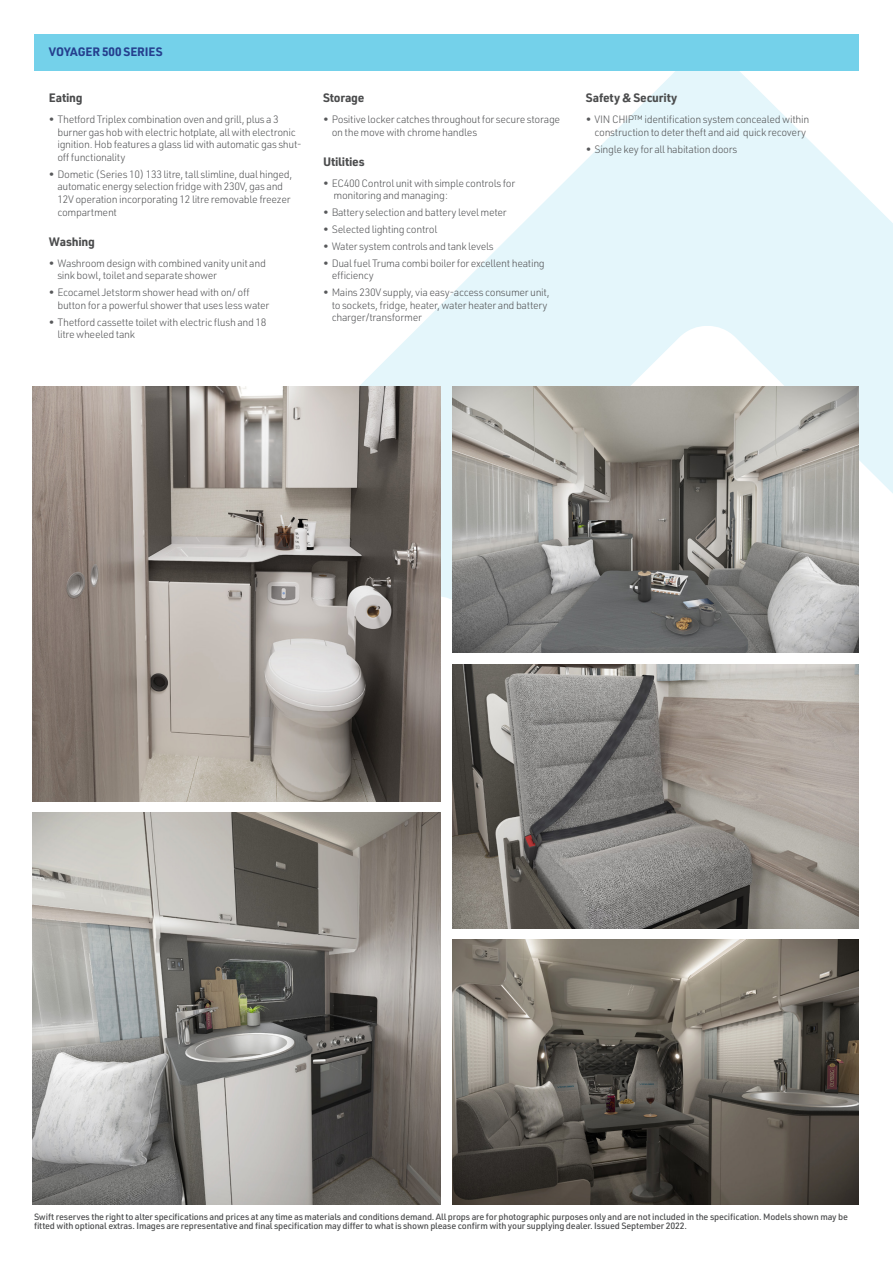
<style>
.page{position:relative;width:893px;height:1263px;background:#fff}
.page>*{position:absolute;margin:0;border:0;box-sizing:border-box;transform-origin:0 0}
.t1{font:700 12px "URWDIN";letter-spacing:-.02em;color:#4b4c4d}
.t2{font:700 12px "URWDIN";letter-spacing:-.01em;color:#253f8e}
.t3{font:300 10.5px/12.6px "URWDIN";letter-spacing:-.03em;color:#57585a}
.t4{font:500 9px/9px "URWDIN";letter-spacing:-.02em;color:#4b4c4d}
</style>
<div class="page">
<svg style="left:333px;top:70px;width:560px;height:530px;fill:#e4f6fb"></svg>
<img style="left:33px;top:387px;width:408px;height:414px">
<img style="left:452px;top:387px;width:407px;height:266px">
<div style="left:34px;top:34px;width:825px;height:36px;background:#74d1ea"></div>
<img style="left:33px;top:813px;width:408px;height:391px">
<img style="left:452px;top:664px;width:407px;height:264px">
<img style="left:452px;top:940px;width:407px;height:264px">
<p class="t2" style="left:49px;top:44px;width:115px">VOYAGER 500 SERIES</p>
<p class="t1" style="left:49px;top:90px;width:35px">Eating</p>
<p class="t3" style="left:57px;top:113px;width:246px;text-indent:-9px">• Thetford Triplex combination oven and grill, plus a 3 burner gas hob with electric hotplate, all with electronic ignition. Hob features a glass lid with automatic gas shut&shy;off functionality</p>
<p class="t3" style="left:57px;top:168px;width:236px;text-indent:-9px">• Dometic (Series 10) 133 litre, tall slimline, dual hinged, automatic energy selection fridge with 230V, gas and 12V operation incorporating 12 litre removable freezer compartment</p>
<p class="t1" style="left:49px;top:233px;width:48px">Washing</p>
<p class="t3" style="left:57px;top:256px;width:210px;text-indent:-9px">• Washroom design with combined vanity unit and sink bowl, toilet and separate shower</p>
<p class="t3" style="left:57px;top:286px;width:213px;text-indent:-9px">• Ecocamel Jetstorm shower head with on/ off button for a powerful shower that uses less water</p>
<p class="t3" style="left:57px;top:315px;width:211px;text-indent:-9px">• Thetford cassette toilet with electric flush and 18 litre wheeled tank</p>
<p class="t1" style="left:323px;top:90px;width:43px">Storage</p>
<p class="t3" style="left:332px;top:113px;width:230px;text-indent:-9px">• Positive locker catches throughout for secure storage on the move with chrome handles</p>
<p class="t1" style="left:323px;top:153px;width:43px">Utilities</p>
<p class="t3" style="left:333px;top:176px;width:183px;text-indent:-10px">• EC400 Control unit with simple controls for monitoring and managing:</p>
<p class="t3" style="left:323px;top:206px;width:185px">• Battery selection and battery level meter</p>
<p class="t3" style="left:323px;top:223px;width:116px">• Selected lighting control</p>
<p class="t3" style="left:323px;top:240px;width:172px">• Water system controls and tank levels</p>
<p class="t3" style="left:332px;top:256px;width:215px;text-indent:-9px">• Dual fuel Truma combi boiler for excellent heating efficiency</p>
<p class="t3" style="left:332px;top:286px;width:220px;text-indent:-9px">• Mains 230V supply, via easy-access consumer unit, to sockets, fridge, heater, water heater and battery charger/transformer</p>
<p class="t1" style="left:586px;top:90px;width:93px">Safety &amp; Security</p>
<p class="t3" style="left:586px;top:113px;width:225px;text-align:center">• VIN CHIP™ identification system concealed within construction to deter theft and aid quick recovery</p>
<p class="t3" style="left:586px;top:142px;width:153px">• Single key for all habitation doors</p>
<p class="t4" style="left:34px;top:1212px;width:815px">Swift reserves the right to alter specifications and prices at any time as materials and conditions demand. All props are for photographic purposes only and are not included in the specification. Models shown may be fitted with optional extras. Images are representative and final specification may differ to what is shown please confirm with your supplying dealer. Issued September 2022.</p>
</div>
